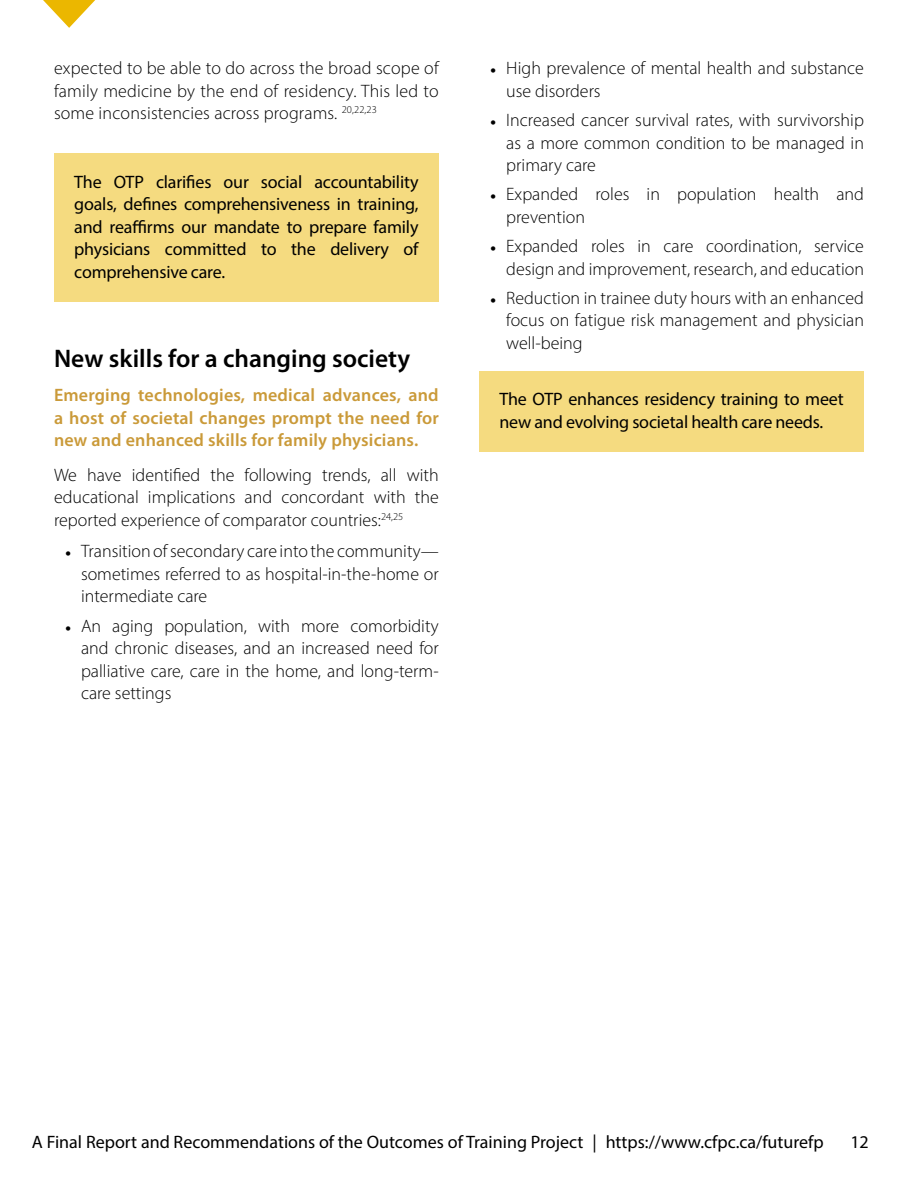
<style>
.page{position:relative;width:918px;height:1188px;background:#fff}
.page>*{position:absolute;margin:0;border:0;box-sizing:border-box;transform-origin:0 0}
.t1{font:600 25.5px "Myriad Pro";color:#000}
.t2{font:300 18px/22.5px "Myriad Pro";color:#000;text-align:justify}
.PARAGRAPH_-_L1{font:18px/22.5px "Myriad Pro";letter-spacing:-.01em;color:#000;text-align:justify}
.t3{font:600 18px/22.5px "Myriad Pro";letter-spacing:.01em;color:#ca9a39;text-align:justify}
</style>
<div class="page">
<div style="left:54px;top:154px;width:385px;height:148px;background:#f5db80"></div>
<div style="left:479px;top:371px;width:385px;height:81px;background:#f5db80"></div>
<svg style="left:43px;top:0;width:52px;height:28px"></svg>
<p class="t2" style="left:54px;top:57px;width:386px">expected to be able to do across the broad scope of family medicine by the end of residency. This led to some inconsistencies across programs. <sup>20,22,23</sup></p>
<p class="PARAGRAPH_-_L1" style="left:74px;top:170px;width:346px">The OTP clarifies our social accountability goals, defines comprehensiveness in training, and reaffirms our mandate to prepare family physicians committed to the delivery of comprehensive care.</p>
<h3 class="t1" style="left:54px;top:344px;width:358px">New skills for a changing society</h3>
<p class="t3" style="left:54px;top:384px;width:386px">Emerging technologies, medical advances, and a host of societal changes prompt the need for new and enhanced skills for family physicians.</p>
<p class="t2" style="left:54px;top:463px;width:386px">We have identified the following trends, all with educational implications and concordant with the reported experience of comparator countries:<sup>24,25</sup></p>
<p class="t2" style="left:81px;top:540px;width:359px;text-indent:-16px">• Transition of secondary care into the community— sometimes referred to as hospital-in-the-home or intermediate care</p>
<p class="t2" style="left:81px;top:614px;width:359px;text-indent:-16px">• An aging population, with more comorbidity and chronic diseases, and an increased need for palliative care, care in the home, and long-term&shy;care settings</p>
<p class="t2" style="left:506px;top:57px;width:359px;text-indent:-16px">• High prevalence of mental health and substance use disorders</p>
<p class="t2" style="left:506px;top:109px;width:359px;text-indent:-16px">• Increased cancer survival rates, with survivorship as a more common condition to be managed in primary care</p>
<p class="t2" style="left:506px;top:183px;width:359px;text-indent:-16px">• Expanded roles in population health and prevention</p>
<p class="t2" style="left:491px;top:235px;width:375px;text-align:right">• Expanded roles in care coordination, service design and improvement, research, and education</p>
<p class="t2" style="left:506px;top:286px;width:359px;text-indent:-16px">• Reduction in trainee duty hours with an enhanced focus on fatigue risk management and physician well-being</p>
<p class="PARAGRAPH_-_L1" style="left:500px;top:387px;width:346px">The OTP enhances residency training to meet new and evolving societal health care needs.</p>
<p class="PARAGRAPH_-_L1" style="left:32px;top:1130px;width:793px">A Final Report and Recommendations of the Outcomes of Training Project | https://www.cfpc.ca/futurefp</p>
<p class="PARAGRAPH_-_L1" style="left:850px;top:1130px;width:20px">12</p>
</div>
